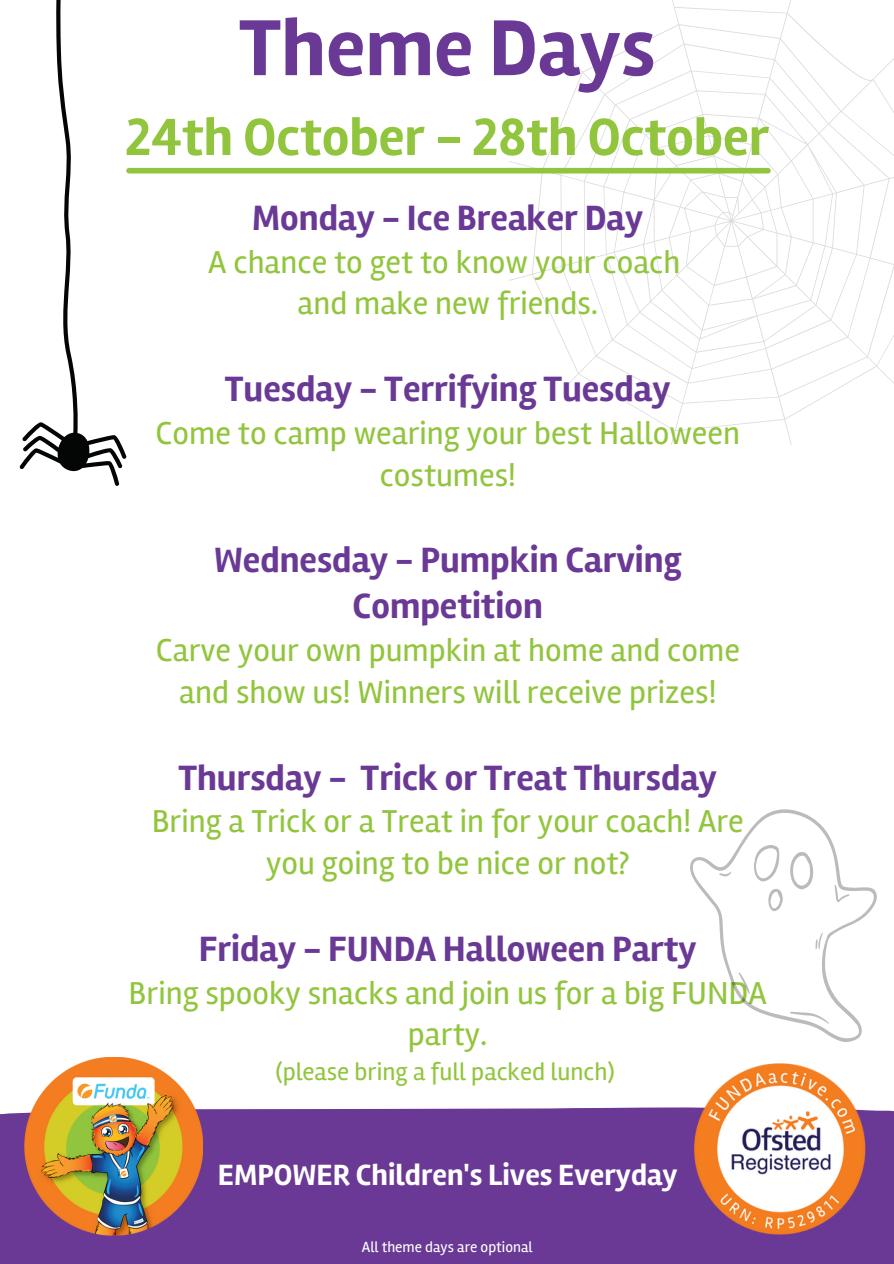
<style>
.page{position:relative;width:894px;height:1264px;background:#fff}
.page>*{position:absolute;margin:0;border:0;box-sizing:border-box;transform-origin:0 0}
.t1{font:700 82.05px "Rambla";color:#6a3996}
.t2{font:700 53.85px "Rambla";color:#92c53e}
.t3{font:700 36.3px/46.2px "Rambla";color:#6a3996;text-align:center}
.t4{font:32.7px/41.7px "Rambla";color:#92c53e;text-align:center}
.t5{font:700 30.3px "Rambla";color:#fff}
.t6{font:25.2px "Rambla";color:#92c53e}
.t7{font:15.3px "Rambla";color:#fff}
</style>
<div class="page">
<svg style="left:509px;top:0;width:384px;height:445px"></svg>
<div style="left:0;top:1107px;width:893px;height:156px;background:#6a3996"></div>
<img style="left:25px;top:1057px;width:178px;height:178px">
<img style="left:690px;top:1063px;width:179px;height:175px">
<div style="left:129px;top:168px;width:638px;height:5px;background:#92c53e"></div>
<svg style="left:20px;top:0;width:106px;height:486px"></svg>
<svg style="left:690px;top:809px;width:186px;height:233px"></svg>
<h1 class="t1" style="left:239px;top:-1px;width:418px">Theme Days</h1>
<h2 class="t2" style="left:125px;top:105px;width:645px">24th October - 28th October</h2>
<p class="t3" style="left:252px;top:195px;width:392px">Monday - Ice Breaker Day</p>
<p class="t4" style="left:208px;top:241px;width:473px">A chance to get to know your coach and make new friends.</p>
<p class="t3" style="left:225px;top:366px;width:447px">Tuesday - Terrifying Tuesday</p>
<p class="t4" style="left:155px;top:412px;width:586px">Come to camp wearing your best Halloween costumes!</p>
<p class="t3" style="left:214px;top:537px;width:469px">Wednesday - Pumpkin Carving<br>Competition</p>
<p class="t4" style="left:156px;top:630px;width:585px">Carve your own pumpkin at home and come and show us! Winners will receive prizes!</p>
<p class="t3" style="left:178px;top:755px;width:540px">Thursday - Trick or Treat Thursday</p>
<p class="t4" style="left:152px;top:801px;width:593px">Bring a Trick or a Treat in for your coach! Are you going to be nice or not?</p>
<p class="t3" style="left:199px;top:926px;width:499px">Friday - FUNDA Halloween Party</p>
<p class="t4" style="left:129px;top:972px;width:639px">Bring spooky snacks and join us for a big FUNDA party.</p>
<p class="t6" style="left:275px;top:1056px;width:340px">(please bring a full packed lunch)</p>
<p class="t5" style="left:218px;top:1156px;width:461px">EMPOWER Children's Lives Everyday</p>
<p class="t7" style="left:362px;top:1237px;width:172px">All theme days are optional</p>
</div>
